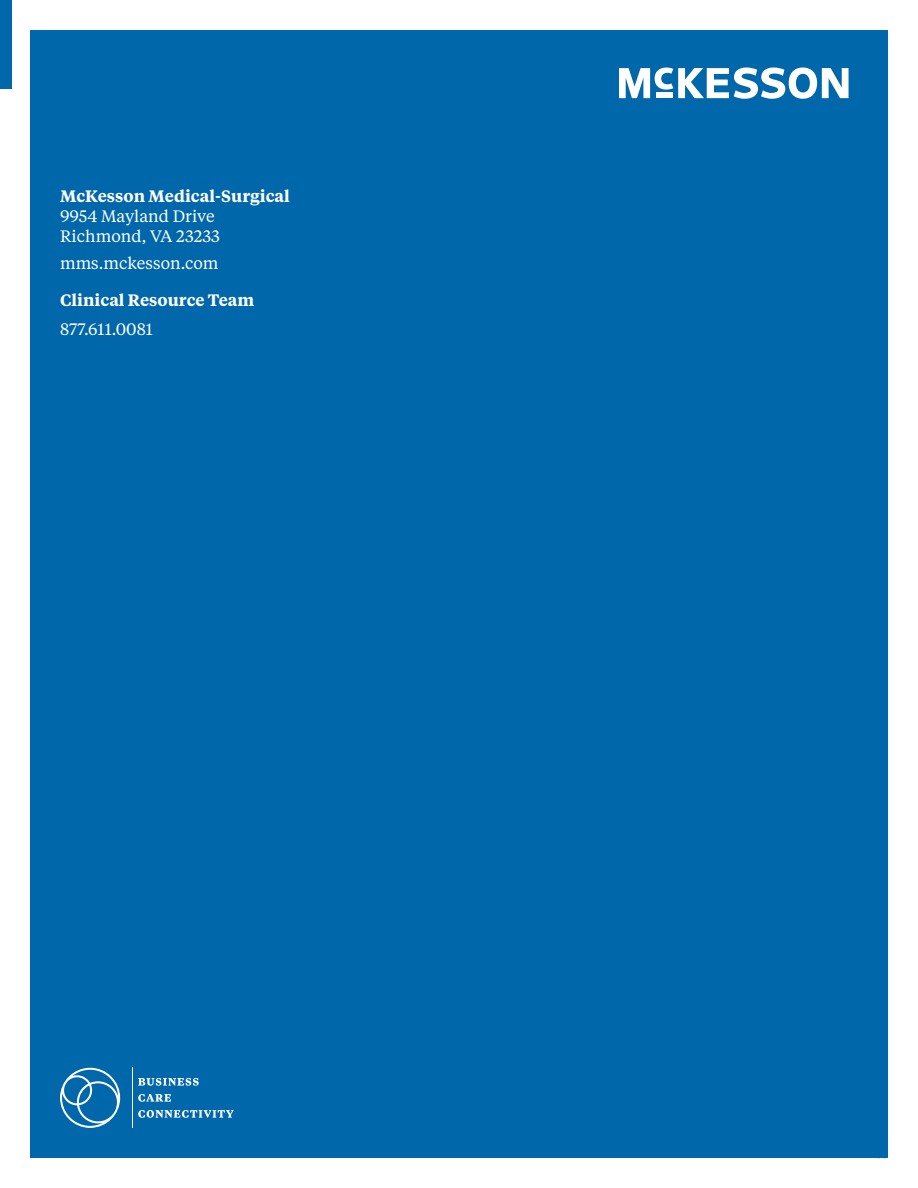
<style>
.page{position:relative;width:918px;height:1188px;background:#fff}
.page>*{position:absolute;margin:0;border:0;box-sizing:border-box;transform-origin:0 0}
.Text_Tiempos_Text_Re{font:16.5px/19.8px "Tiempos Text";color:#fff}
.Text_Subhead_Tiempos{font:600 16.5px "Tiempos Text";color:#fff}
.Text_Tiempos_Text_Re-2{font:600 16.5px "Tiempos Text";color:#fff}
</style>
<div class="page">
<svg style="left:0;top:0;width:12px;height:89px"></svg>
<div style="left:30px;top:30px;width:858px;height:1128px;background:#0067aa"></div>
<svg style="left:619px;top:68px;width:230px;height:31px"></svg>
<svg style="left:60px;top:1068px;width:60px;height:60px"></svg>
<hr style="left:132px;top:1068px;width:1px;height:60px;background:#fff">
<svg style="left:138px;top:1078px;width:61px;height:8px"></svg>
<svg style="left:138px;top:1094px;width:33px;height:8px"></svg>
<svg style="left:138px;top:1110px;width:96px;height:8px"></svg>
<p class="Text_Subhead_Tiempos" style="left:60px;top:185px;width:231px">McKesson Medical-Surgical</p>
<p class="Text_Tiempos_Text_Re" style="left:60px;top:205px;width:161px">9954 Mayland Drive<br>Richmond, VA 23233</p>
<p class="Text_Tiempos_Text_Re" style="left:60px;top:252px;width:160px">mms.mckesson.com</p>
<p class="Text_Tiempos_Text_Re-2" style="left:60px;top:289px;width:196px">Clinical Resource Team</p>
<p class="Text_Tiempos_Text_Re" style="left:60px;top:319px;width:94px">877.611.0081</p>
</div>
